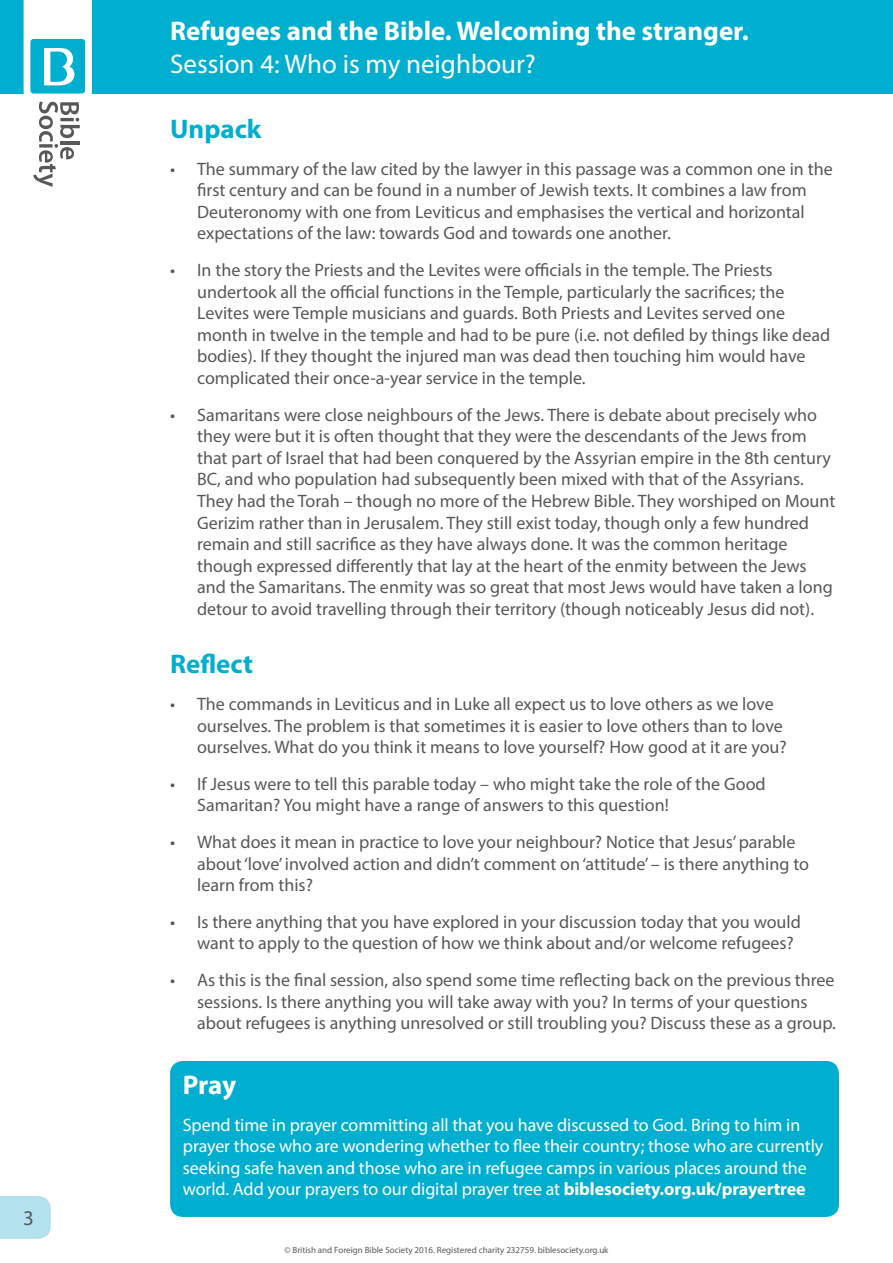
<style>
.page{position:relative;width:893px;height:1263px;background:#fff}
.page>*{position:absolute;margin:0;border:0;box-sizing:border-box;transform-origin:0 0}
.t1{font:700 27px "Myriad Pro";color:#fff}
.t2{font:27px "Myriad Pro";color:#fff}
.t3{font:700 27px "Myriad Pro";color:#00aecf}
.t4{font:21px "Myriad Pro";color:#57585a}
.t5{font:18px/21.6px "Myriad Pro";color:#57585a}
.t6{font:18px/21.6px "Myriad Pro";letter-spacing:-.005em;color:#fff}
.t7{font:9px "Myriad Pro";color:#57585a}
.s1{font-weight:700}
</style>
<div class="page">
<div style="left:170px;top:1061px;width:669px;height:156px;background:#00aecf;border-radius:13px"></div>
<div style="left:0;top:0;width:892px;height:93px;background:#00aecf"></div>
<svg style="left:24px;top:0;width:68px;height:187px"></svg>
<div style="left:0;top:1196px;width:51px;height:43px;background:#b3e1ed"></div>
<p class="t4" style="left:23px;top:1204px;width:12px">3</p>
<h1 class="t1" style="left:170px;top:14px;width:580px">Refugees and the Bible. Welcoming the stranger.</h1>
<h1 class="t2" style="left:170px;top:47px;width:367px">Session 4: Who is my neighbour?</h1>
<h1 class="t3" style="left:170px;top:111px;width:93px">Unpack</h1>
<p class="t5" style="left:197px;top:158px;width:637px;text-indent:-27px">• The summary of the law cited by the lawyer in this passage was a common one in the first century and can be found in a number of Jewish texts. It combines a law from Deuteronomy with one from Leviticus and emphasises the vertical and horizontal expectations of the law: towards God and towards one another.</p>
<p class="t5" style="left:197px;top:259px;width:635px;text-indent:-27px">• In the story the Priests and the Levites were officials in the temple. The Priests undertook all the official functions in the Temple, particularly the sacrifices; the Levites were Temple musicians and guards. Both Priests and Levites served one month in twelve in the temple and had to be pure (i.e. not defiled by things like dead bodies). If they thought the injured man was dead then touching him would have complicated their once-a-year service in the temple.</p>
<p class="t5" style="left:197px;top:403px;width:640px;text-indent:-27px">• Samaritans were close neighbours of the Jews. There is debate about precisely who they were but it is often thought that they were the descendants of the Jews from that part of Israel that had been conquered by the Assyrian empire in the 8th century BC, and who population had subsequently been mixed with that of the Assyrians.<br>They had the Torah – though no more of the Hebrew Bible. They worshiped on Mount Gerizim rather than in Jerusalem. They still exist today, though only a few hundred remain and still sacrifice as they have always done. It was the common heritage though expressed differently that lay at the heart of the enmity between the Jews and the Samaritans. The enmity was so great that most Jews would have taken a long detour to avoid travelling through their territory (though noticeably Jesus did not).</p>
<h1 class="t3" style="left:170px;top:647px;width:84px">Reflect</h1>
<p class="t5" style="left:197px;top:693px;width:591px;text-indent:-27px">• The commands in Leviticus and in Luke all expect us to love others as we love ourselves. The problem is that sometimes it is easier to love others than to love ourselves. What do you think it means to love yourself? How good at it are you?</p>
<p class="t5" style="left:197px;top:773px;width:570px;text-indent:-27px">• If Jesus were to tell this parable today – who might take the role of the Good<br>Samaritan? You might have a range of answers to this question!</p>
<p class="t5" style="left:197px;top:831px;width:613px;text-indent:-27px">• What does it mean in practice to love your neighbour? Notice that Jesus’ parable about ‘love’ involved action and didn’t comment on ‘attitude’ – is there anything to learn from this?</p>
<p class="t5" style="left:197px;top:910px;width:605px;text-indent:-27px">• Is there anything that you have explored in your discussion today that you would want to apply to the question of how we think about and/or welcome refugees?</p>
<p class="t5" style="left:197px;top:969px;width:640px;text-indent:-27px">• As this is the final session, also spend some time reflecting back on the previous three sessions. Is there anything you will take away with you? In terms of your questions about refugees is anything unresolved or still troubling you? Discuss these as a group.</p>
<h1 class="t1" style="left:183px;top:1067px;width:55px">Pray</h1>
<p class="t6" style="left:183px;top:1113px;width:642px">Spend time in prayer committing all that you have discussed to God. Bring to him in prayer those who are wondering whether to flee their country; those who are currently seeking safe haven and those who are in refugee camps in various places around the world. Add your prayers to our digital prayer tree at <span class="s1">biblesociety.org.uk/prayertree</span></p>
<p class="t7" style="left:284px;top:1244px;width:326px">© British and Foreign Bible Society 2016. Registered charity 232759. biblesociety.org.uk</p>
</div>
